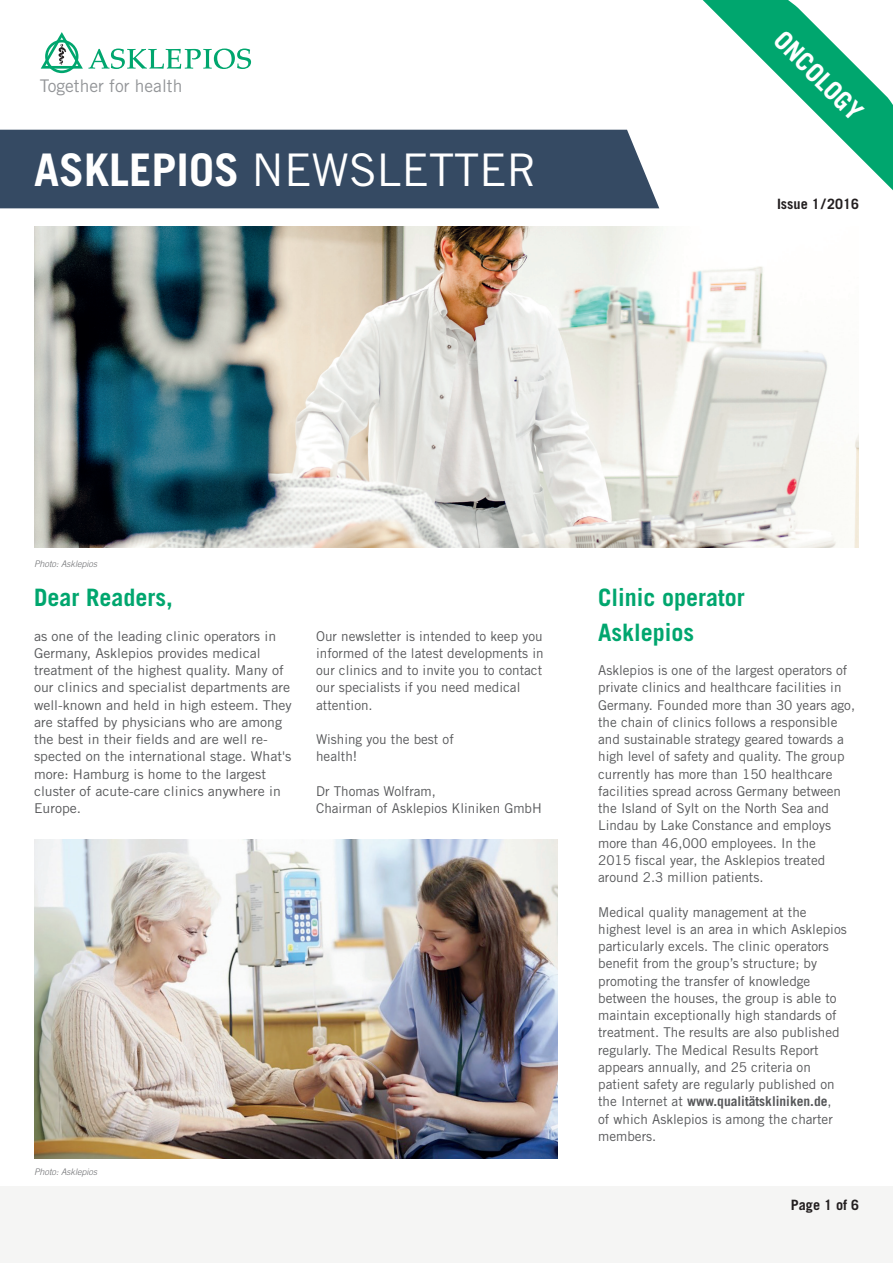
<style>
.page{position:relative;width:893px;height:1263px;background:#fff}
.page>*{position:absolute;margin:0;border:0;box-sizing:border-box;transform-origin:0 0}
.t1{font:45px "Trade Gothic LT Std";color:#fff}
.t2{font:700 25.8px "Trade Gothic LT Std";color:#fff}
.t3{font:700 24px/34.5px "Trade Gothic LT Std";color:#00a66e}
.t4{font:17.4px "Trade Gothic LT Std";color:#939598}
.t5{font:700 14.25px "Trade Gothic LT Std";color:#231f20}
.t6{font:13.5px/17.2px "Trade Gothic LT Std";color:#57585a}
.t7{font:13.5px/17.2px "Trade Gothic LT Std";color:#57585a;scale:1.04 1}
.t8{font:italic 300 9px "Trade Gothic LT Std";color:#6c6d70}
.s1{font-weight:700}
</style>
<div class="page">
<div style="left:0;top:1186px;width:893px;height:77px;background:#f5f5f4"></div>
<svg style="left:41px;top:32px;width:210px;height:41px"></svg>
<div style="left:0;top:130px;width:659px;height:78px;background:#354a63"></div>
<svg style="left:702px;top:0;width:191px;height:191px"></svg>
<img style="left:34px;top:226px;width:825px;height:322px">
<img style="left:34px;top:840px;width:523px;height:318px">
<p class="t4" style="left:40px;top:76px;width:144px">Together for health</p>
<h1 class="t1" style="left:34px;top:143px;width:504px"><span class="s1">ASKLEPIOS</span> NEWSLETTER</h1>
<h2 class="t2" style="left:789px;top:24px;width:115px;rotate:45deg">ONCOLOGY</h2>
<p class="t5" style="left:777px;top:195px;width:83px">Issue 1/2016</p>
<p class="t8" style="left:34px;top:558px;width:64px">Photo: Asklepios</p>
<h3 class="t3" style="left:34px;top:580px;width:140px">Dear Readers,</h3>
<p class="t7" style="left:34px;top:627px;width:249px">as one of the leading clinic operators in Germany, Asklepios provides medical treatment of the highest quality. Many of our clinics and specialist departments are well-known and held in high esteem. They are staffed by physicians who are among the best in their fields and are well re&shy;spected on the international stage. What's more: Hamburg is home to the largest cluster of acute-care clinics anywhere in Europe.</p>
<p class="t6" style="left:316px;top:627px;width:229px">Our newsletter is intended to keep you informed of the latest developments in our clinics and to invite you to contact our specialists if you need medical attention.</p>
<p class="t6" style="left:316px;top:730px;width:139px">Wishing you the best of health!</p>
<p class="t6" style="left:316px;top:782px;width:227px">Dr Thomas Wolfram,<br>Chairman of Asklepios Kliniken GmbH</p>
<p class="t8" style="left:34px;top:1167px;width:64px">Photo: Asklepios</p>
<h3 class="t3" style="left:598px;top:580px;width:148px">Clinic operator<br>Asklepios</h3>
<p class="t6" style="left:598px;top:661px;width:258px">Asklepios is one of the largest operators of private clinics and healthcare facilities in Germany. Founded more than 30 years ago, the chain of clinics follows a responsible and sustainable strategy geared towards a high level of safety and quality. The group currently has more than 150 healthcare facilities spread across Germany between the Island of Sylt on the North Sea and Lindau by Lake Constance and employs more than 46,000 employees. In the<br>2015 fiscal year, the Asklepios treated around 2.3 million patients.</p>
<p class="t6" style="left:598px;top:903px;width:250px">Medical quality management at the highest level is an area in which Asklepios particularly excels. The clinic operators benefit from the group’s structure; by promoting the transfer of knowledge between the houses, the group is able to maintain exceptionally high standards of treatment. The results are also published regularly. The Medical Results Report appears annually, and 25 criteria on patient safety are regularly published on the Internet at <span class="s1">www.qualitätskliniken.de</span>,<br>of which Asklepios is among the charter members.</p>
<p class="t5" style="left:791px;top:1196px;width:70px">Page 1 of 6</p>
</div>
